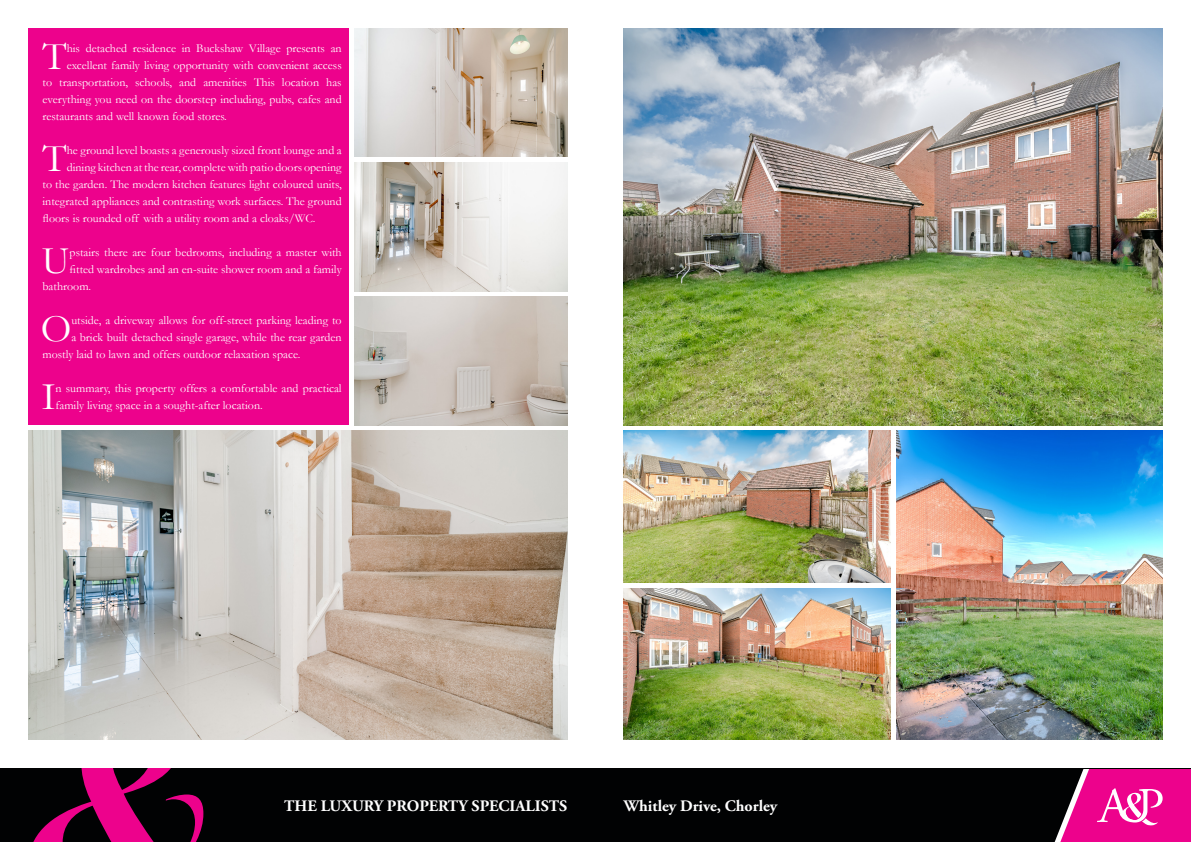
<style>
.page{position:relative;width:1191px;height:842px;background:#fff}
.page>*{position:absolute;margin:0;border:0;box-sizing:border-box;transform-origin:0 0}
.t1{font:39.3px "Garamond";color:#fff}
.t2{font:700 16px "Adobe Garamond Pro";color:#fff}
.t3{font:12px/17px "Garamond";color:#fff}
</style>
<div class="page">
<div style="left:0;top:769px;width:1191px;height:73px;background:#010203"></div>
<svg style="left:33px;top:769px;width:171px;height:73px"></svg>
<svg style="left:1054px;top:769px;width:137px;height:73px;background:#d51e89"></svg>
<img style="left:28px;top:431px;width:539px;height:309px">
<div style="left:28px;top:28px;width:321px;height:397px;background:#ed028c"></div>
<img style="left:624px;top:28px;width:538px;height:397px">
<img style="left:896px;top:431px;width:266px;height:309px">
<img style="left:624px;top:588px;width:266px;height:152px">
<img style="left:624px;top:431px;width:266px;height:152px">
<img style="left:354px;top:297px;width:213px;height:128px">
<img style="left:354px;top:163px;width:213px;height:128px">
<img style="left:354px;top:28px;width:213px;height:129px">
<p class="t1" style="left:43px;top:30px;width:26px">T</p>
<p class="t3" style="left:67px;top:39px;width:276px">his detached residence in Buckshaw Village presents an</p>
<p class="t3" style="left:67px;top:56px;width:276px">excellent family living opportunity with convenient access</p>
<p class="t3" style="left:43px;top:73px;width:301px">to transportation, schools, and amenities This location has</p>
<p class="t3" style="left:43px;top:90px;width:301px">everything you need on the doorstep including, pubs, cafes and</p>
<p class="t3" style="left:43px;top:107px;width:186px">restaurants and well known food stores.</p>
<p class="t1" style="left:43px;top:132px;width:26px">T</p>
<p class="t3" style="left:67px;top:141px;width:276px">he ground level boasts a generously sized front lounge and a</p>
<p class="t3" style="left:67px;top:158px;width:276px">dining kitchen at the rear, complete with patio doors opening</p>
<p class="t3" style="left:43px;top:175px;width:301px">to the garden. The modern kitchen features light coloured units,</p>
<p class="t3" style="left:43px;top:192px;width:301px">integrated appliances and contrasting work surfaces. The ground</p>
<p class="t3" style="left:43px;top:209px;width:274px">floors is rounded off with a utility room and a cloaks/WC.</p>
<p class="t1" style="left:42px;top:234px;width:29px">U</p>
<p class="t3" style="left:70px;top:243px;width:273px">pstairs there are four bedrooms, including a master with</p>
<p class="t3" style="left:70px;top:260px;width:273px">fitted wardrobes and an en-suite shower room and a family</p>
<p class="t3" style="left:43px;top:277px;width:50px">bathroom.</p>
<p class="t1" style="left:41px;top:302px;width:32px">O</p>
<p class="t3" style="left:71px;top:311px;width:272px">utside, a driveway allows for off-street parking leading to</p>
<p class="t3" style="left:71px;top:328px;width:272px">a brick built detached single garage, while the rear garden</p>
<p class="t3" style="left:43px;top:345px;width:259px">mostly laid to lawn and offers outdoor relaxation space.</p>
<p class="t1" style="left:42px;top:370px;width:15px">I</p>
<p class="t3" style="left:56px;top:379px;width:287px">n summary, this property offers a comfortable and practical family living space in a sought-after location.</p>
<p class="t2" style="left:284px;top:797px;width:284px">THE LUXURY PROPERTY SPECIALISTS</p>
<p class="t2" style="left:624px;top:797px;width:155px">Whitley Drive, Chorley</p>
</div>
